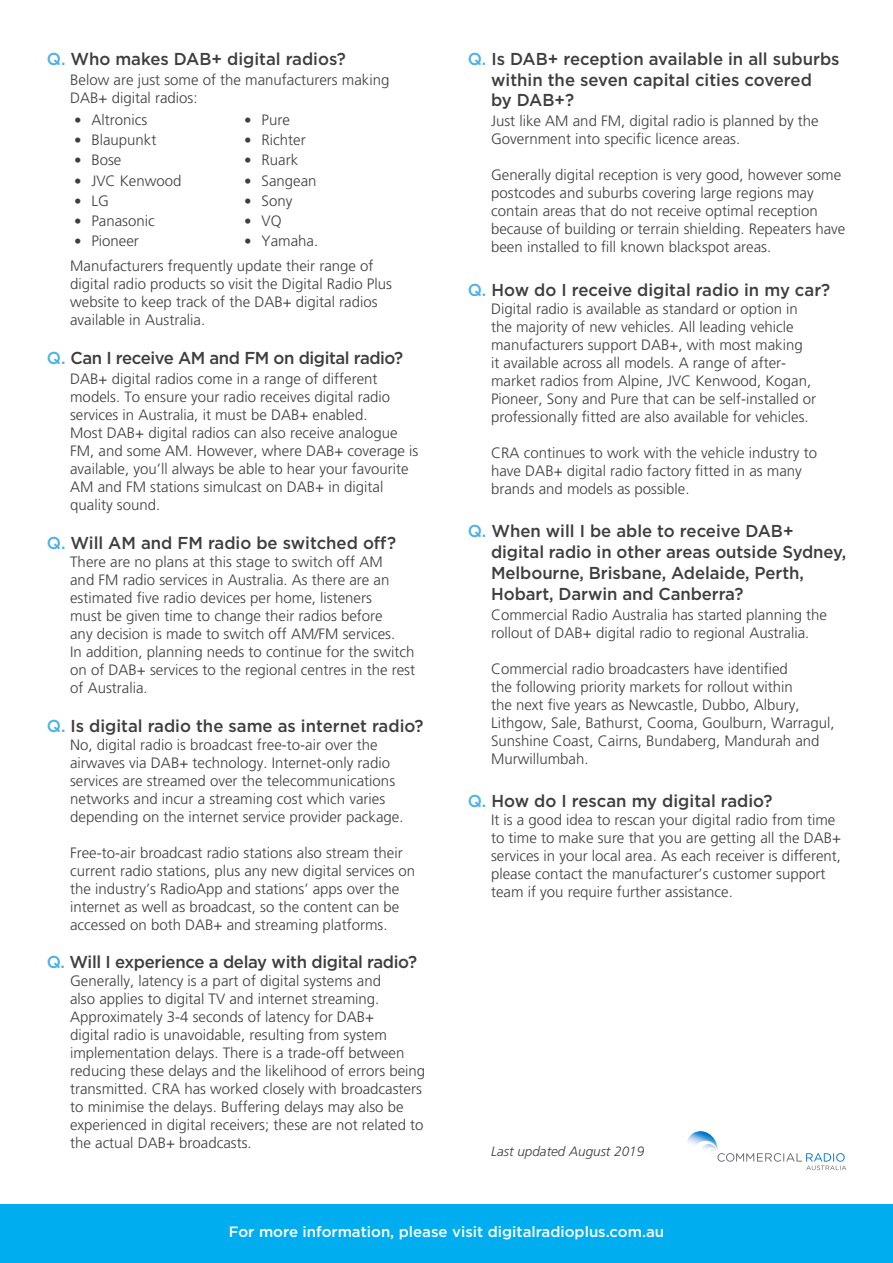
<style>
.page{position:relative;width:893px;height:1263px;background:#fff}
.page>*{position:absolute;margin:0;border:0;box-sizing:border-box;transform-origin:0 0}
.FAQ_11_5pt{font:500 17.25px/20.7px "Gotham";letter-spacing:-.005em;color:#3e3e3f}
.FAQ_11_5pt-2{font:500 17.25px "Gotham";letter-spacing:-.025em;color:#3e3e3f}
.Copy_10pt{font:300 15px/18px "Frutiger";color:#3e3e3f}
.Copy_10pt-2{font:500 15px "Gotham";color:#fff}
.Copy_10pt-3{font:italic 300 13.5px "Frutiger";color:#3e3e3f}
.s1{color:#4eb2e5}
.s2{font-family:"Tahoma";font-weight:400}
</style>
<div class="page">
<div style="left:0;top:1204px;width:893px;height:59px;background:#00aeef"></div>
<svg style="left:687px;top:1131px;width:159px;height:39px"></svg>
<p class="FAQ_11_5pt" style="left:47px;top:48px;width:301px"><span class="s1">Q.</span> Who makes DAB+ digital radios?</p>
<p class="Copy_10pt" style="left:70px;top:71px;width:321px">Below are just some of the manufacturers making<br>DAB+ digital radios:</p>
<p class="Copy_10pt" style="left:74px;top:111px;width:74px"><span class="s2">•</span> Altronics</p>
<p class="Copy_10pt" style="left:74px;top:131px;width:84px"><span class="s2">•</span> Blaupunkt</p>
<p class="Copy_10pt" style="left:74px;top:151px;width:49px"><span class="s2">•</span> Bose</p>
<p class="Copy_10pt" style="left:74px;top:171px;width:109px"><span class="s2">•</span> JVC Kenwood</p>
<p class="Copy_10pt" style="left:74px;top:191px;width:36px"><span class="s2">•</span> LG</p>
<p class="Copy_10pt" style="left:74px;top:212px;width:82px"><span class="s2">•</span> Panasonic</p>
<p class="Copy_10pt" style="left:74px;top:232px;width:66px"><span class="s2">•</span> Pioneer</p>
<p class="Copy_10pt" style="left:244px;top:111px;width:47px"><span class="s2">•</span> Pure</p>
<p class="Copy_10pt" style="left:244px;top:131px;width:63px"><span class="s2">•</span> Richter</p>
<p class="Copy_10pt" style="left:244px;top:151px;width:55px"><span class="s2">•</span> Ruark</p>
<p class="Copy_10pt" style="left:244px;top:171px;width:74px"><span class="s2">•</span> Sangean</p>
<p class="Copy_10pt" style="left:244px;top:191px;width:49px"><span class="s2">•</span> Sony</p>
<p class="Copy_10pt" style="left:244px;top:212px;width:39px"><span class="s2">•</span> VQ</p>
<p class="Copy_10pt" style="left:244px;top:232px;width:75px"><span class="s2">•</span> Yamaha.</p>
<p class="Copy_10pt" style="left:70px;top:257px;width:323px">Manufacturers frequently update their range of digital radio products so visit the Digital Radio Plus website to keep track of the DAB+ digital radios available in Australia.</p>
<p class="FAQ_11_5pt-2" style="left:47px;top:347px;width:358px"><span class="s1">Q.</span> Can I receive AM and FM on digital radio?</p>
<p class="Copy_10pt" style="left:70px;top:370px;width:322px">DAB+ digital radios come in a range of different models. To ensure your radio receives digital radio services in Australia, it must be DAB+ enabled.</p>
<p class="Copy_10pt" style="left:70px;top:424px;width:350px">Most DAB+ digital radios can also receive analogue FM, and some AM. However, where DAB+ coverage is available, you’ll always be able to hear your favourite AM and FM stations simulcast on DAB+ in digital quality sound.</p>
<p class="FAQ_11_5pt" style="left:47px;top:532px;width:351px"><span class="s1">Q.</span> Will AM and FM radio be switched off?</p>
<p class="Copy_10pt" style="left:70px;top:553px;width:327px">There are no plans at this stage to switch off AM and FM radio services in Australia. As there are an estimated five radio devices per home, listeners must be given time to change their radios before any decision is made to switch off AM/FM services.</p>
<p class="Copy_10pt" style="left:70px;top:643px;width:346px;text-align:justify">In addition, planning needs to continue for the switch on of DAB+ services to the regional centres in the rest of Australia.</p>
<p class="FAQ_11_5pt" style="left:47px;top:715px;width:378px"><span class="s1">Q.</span> Is digital radio the same as internet radio?</p>
<p class="Copy_10pt" style="left:70px;top:735px;width:335px">No, digital radio is broadcast free-to-air over the airwaves via DAB+ technology. Internet-only radio services are streamed over the telecommunications networks and incur a streaming cost which varies depending on the internet service provider package.</p>
<p class="Copy_10pt" style="left:70px;top:843px;width:347px">Free-to-air broadcast radio stations also stream their current radio stations, plus any new digital services on the industry’s RadioApp and stations’ apps over the internet as well as broadcast, so the content can be accessed on both DAB+ and streaming platforms.</p>
<p class="FAQ_11_5pt" style="left:47px;top:951px;width:372px"><span class="s1">Q.</span> Will I experience a delay with digital radio?</p>
<p class="Copy_10pt" style="left:70px;top:972px;width:357px">Generally, latency is a part of digital systems and<br>also applies to digital TV and internet streaming.<br>Approximately 3-4 seconds of latency for DAB+<br>digital radio is unavoidable, resulting from system implementation delays. There is a trade-off between reducing these delays and the likelihood of errors being transmitted. CRA has worked closely with broadcasters to minimise the delays. Buffering delays may also be experienced in digital receivers; these are not related to the actual DAB+ broadcasts.</p>
<p class="FAQ_11_5pt" style="left:468px;top:48px;width:373px"><span class="s1">Q.</span> Is DAB+ reception available in all suburbs</p>
<p class="FAQ_11_5pt" style="left:491px;top:69px;width:322px">within the seven capital cities covered by DAB+?</p>
<p class="Copy_10pt" style="left:491px;top:112px;width:329px">Just like AM and FM, digital radio is planned by the<br>Government into specific licence areas.</p>
<p class="Copy_10pt" style="left:491px;top:166px;width:356px">Generally digital reception is very good, however some postcodes and suburbs covering large regions may contain areas that do not receive optimal reception because of building or terrain shielding. Repeaters have been installed to fill known blackspot areas.</p>
<p class="FAQ_11_5pt" style="left:468px;top:279px;width:364px"><span class="s1">Q.</span> How do I receive digital radio in my car?</p>
<p class="Copy_10pt" style="left:491px;top:300px;width:327px">Digital radio is available as standard or option in the majority of new vehicles. All leading vehicle manufacturers support DAB+, with most making<br>it available across all models. A range of after&shy;market radios from Alpine, JVC Kenwood, Kogan, Pioneer, Sony and Pure that can be self-installed or professionally fitted are also available for vehicles.</p>
<p class="Copy_10pt" style="left:491px;top:444px;width:327px">CRA continues to work with the vehicle industry to have DAB+ digital radio factory fitted in as many brands and models as possible.</p>
<p class="FAQ_11_5pt" style="left:468px;top:521px;width:327px"><span class="s1">Q.</span> When will I be able to receive DAB+</p>
<p class="FAQ_11_5pt" style="left:491px;top:541px;width:357px">digital radio in other areas outside Sydney,<br>Melbourne, Brisbane, Adelaide, Perth,<br>Hobart, Darwin and Canberra?</p>
<p class="Copy_10pt" style="left:491px;top:605px;width:337px">Commercial Radio Australia has started planning the rollout of DAB+ digital radio to regional Australia.</p>
<p class="Copy_10pt" style="left:491px;top:659px;width:345px">Commercial radio broadcasters have identified<br>the following priority markets for rollout within<br>the next five years as Newcastle, Dubbo, Albury, Lithgow, Sale, Bathurst, Cooma, Goulburn, Warragul, Sunshine Coast, Cairns, Bundaberg, Mandurah and Murwillumbah.</p>
<p class="FAQ_11_5pt" style="left:468px;top:790px;width:306px"><span class="s1">Q.</span> How do I rescan my digital radio?</p>
<p class="Copy_10pt" style="left:491px;top:811px;width:351px">It is a good idea to rescan your digital radio from time to time to make sure that you are getting all the DAB+ services in your local area. As each receiver is different, please contact the manufacturer’s customer support team if you require further assistance.</p>
<p class="Copy_10pt-3" style="left:491px;top:1143px;width:155px">Last updated August 2019</p>
<p class="Copy_10pt-2" style="left:229px;top:1222px;width:437px">For more information, please visit digitalradioplus.com.au</p>
</div>
